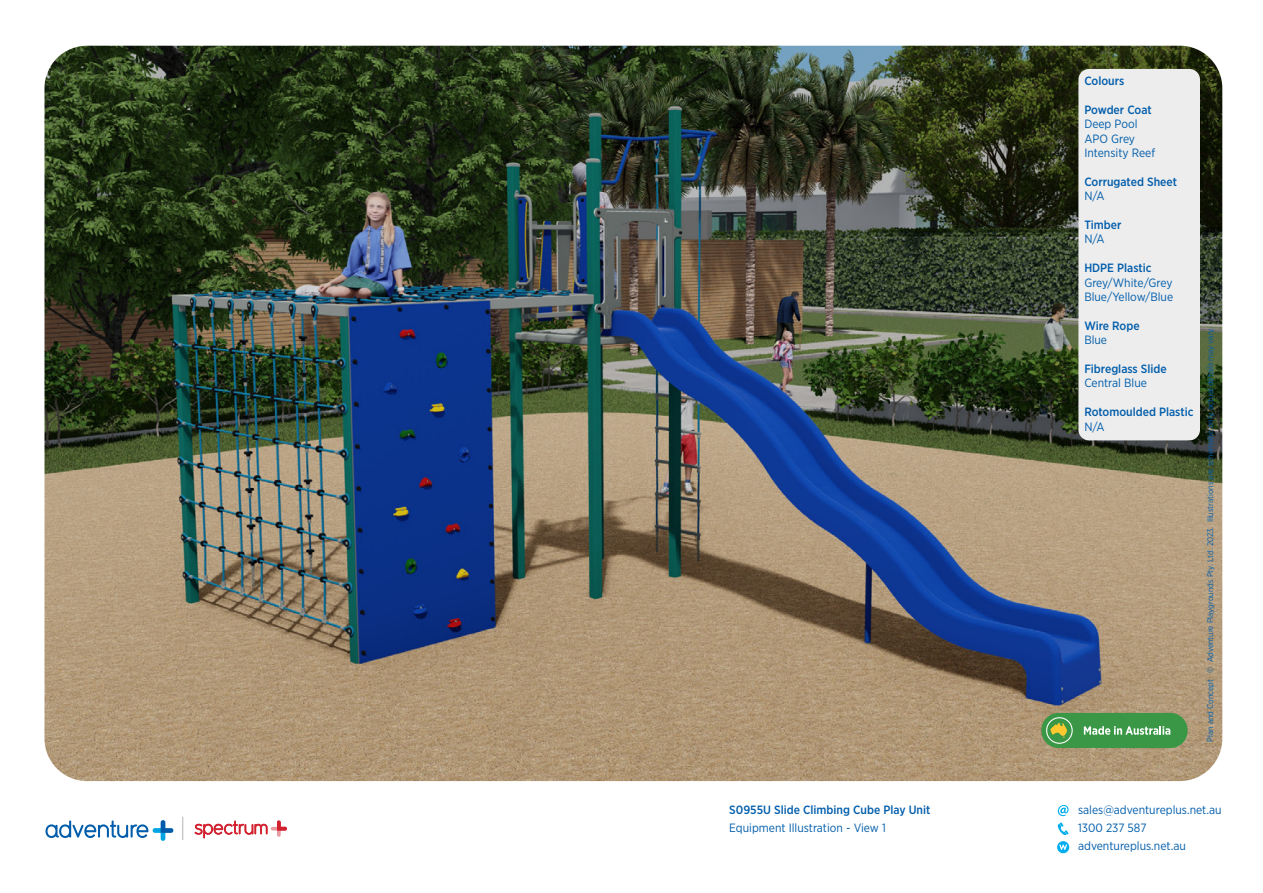
<style>
.page{position:relative;width:1263px;height:893px;background:#fff}
.page>*{position:absolute;margin:0;border:0;box-sizing:border-box;transform-origin:0 0}
.t1{font:12px/14.4px "Gotham Narrow";color:#015dab}
.t2{font:500 12px "Gotham Narrow";color:#015dab}
.t3{font:8.25px "Gotham Narrow";color:#015dab}
</style>
<div class="page">
<img style="left:44px;top:46px;width:1178px;height:735px">
<svg style="left:45px;top:820px;width:128px;height:21px"></svg>
<svg style="left:182px;top:817px;width:1px;height:23px"></svg>
<svg style="left:195px;top:821px;width:92px;height:17px"></svg>
<svg style="left:1058px;top:805px;width:10px;height:11px"></svg>
<svg style="left:1058px;top:822px;width:11px;height:13px"></svg>
<div style="left:1057px;top:841px;width:12px;height:12px;background:#00aeef;border-radius:50%"></div>
<svg style="left:1059px;top:844px;width:8px;height:6px"></svg>
<div style="left:1041px;top:713px;width:146px;height:35px;background:#399745;border-radius:17px"></div>
<svg style="left:1084px;top:726px;width:86px;height:9px"></svg>
<svg style="left:1046px;top:717px;width:27px;height:27px"></svg>
<div style="left:1078px;top:69px;width:122px;height:371px;background:#ededed;border-radius:11px"></div>
<p class="t2" style="left:729px;top:802px;width:203px">S0955U Slide Climbing Cube Play Unit</p>
<p class="t1" style="left:729px;top:820px;width:158px">Equipment Illustration - View 1</p>
<p class="t2" style="left:1084px;top:73px;width:41px">Colours</p>
<p class="t2" style="left:1084px;top:102px;width:69px">Powder Coat</p>
<p class="t1" style="left:1084px;top:117px;width:72px">Deep Pool<br>APO Grey<br>Intensity Reef</p>
<p class="t2" style="left:1084px;top:174px;width:94px">Corrugated Sheet</p>
<p class="t1" style="left:1084px;top:189px;width:22px">N/A</p>
<p class="t2" style="left:1084px;top:217px;width:39px">Timber</p>
<p class="t1" style="left:1084px;top:232px;width:22px">N/A</p>
<p class="t2" style="left:1084px;top:260px;width:69px">HDPE Plastic</p>
<p class="t1" style="left:1084px;top:275px;width:90px">Grey/White/Grey<br>Blue/Yellow/Blue</p>
<p class="t2" style="left:1084px;top:318px;width:57px">Wire Rope</p>
<p class="t1" style="left:1084px;top:333px;width:24px">Blue</p>
<p class="t2" style="left:1084px;top:361px;width:84px">Fibreglass Slide</p>
<p class="t1" style="left:1084px;top:376px;width:64px">Central Blue</p>
<p class="t2" style="left:1084px;top:404px;width:111px">Rotomoulded Plastic</p>
<p class="t1" style="left:1084px;top:419px;width:22px">N/A</p>
<p class="t3" style="left:1205px;top:742px;width:416px;rotate:-90deg">Plan and Concept © Adventure Playgrounds Pty. Ltd. 2023. Illustrations are schematic only, actual details may vary.</p>
<p class="t1" style="left:1078px;top:801px;width:145px;line-height:18px">sales@adventureplus.net.au<br>1300 237 587 adventureplus.net.au</p>
</div>
